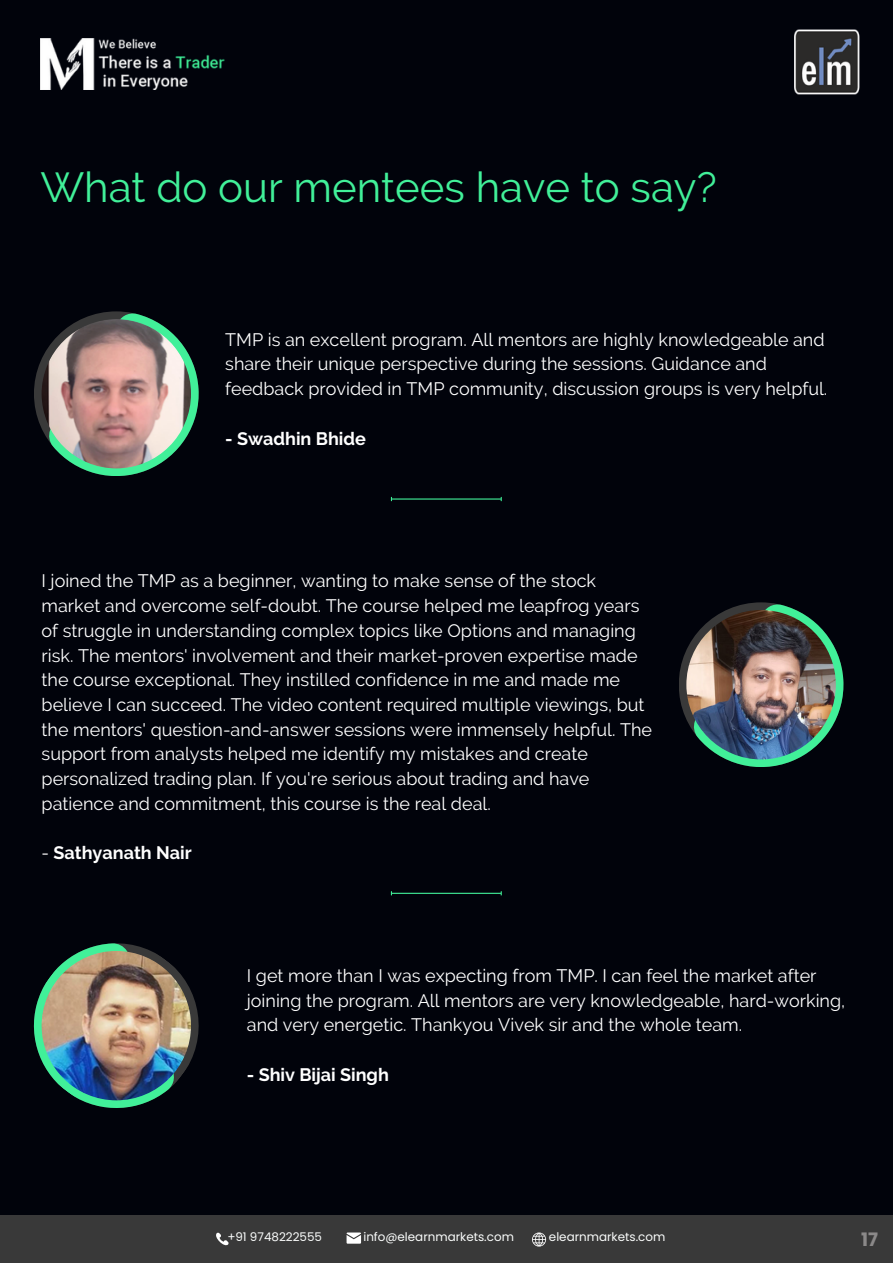
<style>
.page{position:relative;width:893px;height:1264px;background:#fff}
.page>*{position:absolute;margin:0;border:0;box-sizing:border-box;transform-origin:0 0}
.t1{font:42px "Raleway";color:#41f099}
.t2{font:700 18.6px "Poppins";color:#8b8989}
.t3{font:18px/24.8px "Raleway";color:#fff}
.t4{font:700 18px "Raleway";color:#fff}
.t5{font:11.85px "Poppins";color:#fbfdfc}
.s1{font-weight:400}
</style>
<div class="page">
<div style="left:0;top:0;width:892px;height:1262px;background:#01030b"></div>
<img style="left:40px;top:39px;width:185px;height:50px">
<img style="left:794px;top:29px;width:66px;height:66px">
<svg style="left:34px;top:311px;width:165px;height:165px"></svg>
<svg style="left:679px;top:602px;width:164px;height:165px"></svg>
<svg style="left:33px;top:943px;width:166px;height:165px"></svg>
<hr style="left:392px;top:498px;width:109px;height:1px;background:#41f099">
<hr style="left:392px;top:892px;width:109px;height:1px;background:#41f099">
<img style="left:686px;top:610px;width:149px;height:149px;border-radius:50%">
<img style="left:42px;top:319px;width:149px;height:149px;border-radius:50%">
<img style="left:42px;top:950px;width:149px;height:150px;border-radius:50%">
<div style="left:0;top:1215px;width:892px;height:47px;background:#393939"></div>
<svg style="left:346px;top:1232px;width:15px;height:11px"></svg>
<svg style="left:532px;top:1232px;width:14px;height:14px"></svg>
<svg style="left:216px;top:1232px;width:13px;height:14px"></svg>
<p class="t1" style="left:40px;top:163px;width:677px">What do our mentees have to say?</p>
<p class="t3" style="left:225px;top:327px;width:603px">TMP is an excellent program. All mentors are highly knowledgeable and share their unique perspective during the sessions. Guidance and feedback provided in TMP community, discussion groups is very helpful.</p>
<p class="t4" style="left:225px;top:427px;width:142px">- Swadhin Bhide</p>
<p class="t3" style="left:42px;top:568px;width:612px">I joined the TMP as a beginner, wanting to make sense of the stock market and overcome self-doubt. The course helped me leapfrog years of struggle in understanding complex topics like Options and managing risk. The mentors' involvement and their market-proven expertise made the course exceptional. They instilled confidence in me and made me believe I can succeed. The video content required multiple viewings, but the mentors' question-and-answer sessions were immensely helpful. The support from analysts helped me identify my mistakes and create personalized trading plan. If you're serious about trading and have patience and commitment, this course is the real deal.</p>
<p class="t4" style="left:42px;top:842px;width:152px"><span class="s1">-</span> Sathyanath Nair</p>
<p class="t3" style="left:247px;top:963px;width:600px">I get more than I was expecting from TMP. I can feel the market after joining the program. All mentors are very knowledgeable, hard-working, and very energetic. Thankyou Vivek sir and the whole team.</p>
<p class="t4" style="left:247px;top:1063px;width:143px">- Shiv Bijai Singh</p>
<p class="t5" style="left:227px;top:1228px;width:96px">+91 9748222555</p>
<p class="t5" style="left:363px;top:1228px;width:152px">info@elearnmarkets.com</p>
<p class="t5" style="left:549px;top:1228px;width:118px">elearnmarkets.com</p>
<p class="t2" style="left:861px;top:1226px;width:18px">17</p>
</div>
